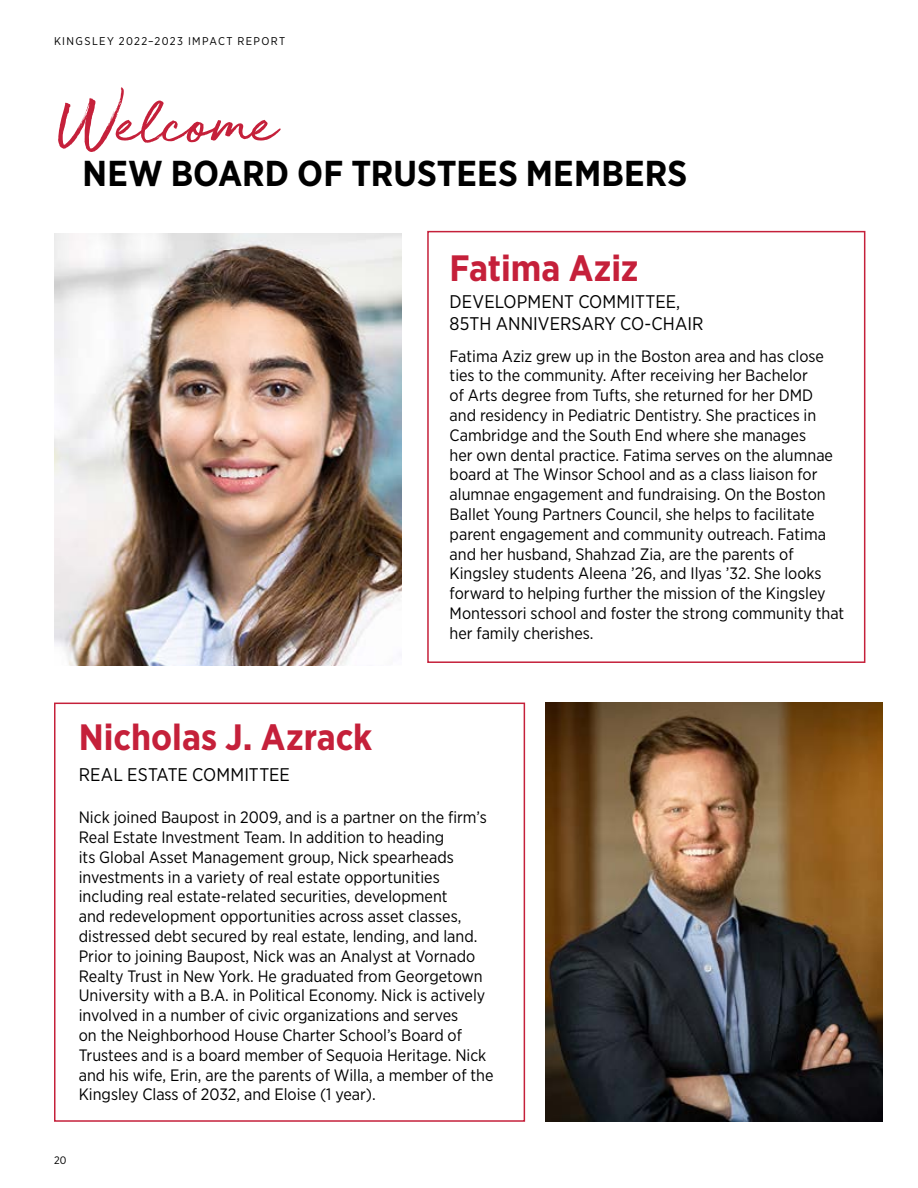
<style>
.page{position:relative;width:918px;height:1188px;background:#fff}
.page>*{position:absolute;margin:0;border:0;box-sizing:border-box;transform-origin:0 0}
.t1{font:72px "Golden Plains";color:#c5203a}
.t2{font:700 36.6px "Gotham Narrow";color:#c5203a}
.t3{font:700 36px "Gotham Narrow";letter-spacing:.005em;color:#000}
.t4{font:18.3px/22px "Gotham Narrow";letter-spacing:.005em;color:#000}
.t5{font:16.5px/19.8px "Gotham Narrow";color:#000}
.t6{font:11.25px "Gotham Narrow";letter-spacing:.125em;color:#000}
.t7{font:10.8px "Gotham Narrow";color:#000}
</style>
<div class="page">
<div style="left:54px;top:703px;width:471px;height:419px;background:#fff;border:2px solid #c5203a"></div>
<img style="left:545px;top:703px;width:338px;height:419px">
<div style="left:427px;top:231px;width:438px;height:432px;background:#fff;border:2px solid #c5203a"></div>
<img style="left:54px;top:234px;width:348px;height:432px">
<p class="t6" style="left:54px;top:34px;width:233px">KINGSLEY 2022–2023 IMPACT REPORT</p>
<h1 class="t1" style="left:54px;top:73px;width:224px">Welcome</h1>
<h3 class="t3" style="left:83px;top:150px;width:606px">NEW BOARD OF TRUSTEES MEMBERS</h3>
<h2 class="t2" style="left:450px;top:245px;width:190px">Fatima Aziz</h2>
<p class="t4" style="left:450px;top:290px;width:255px">DEVELOPMENT COMMITTEE,<br>85TH ANNIVERSARY CO-CHAIR</p>
<h2 class="t2" style="left:79px;top:714px;width:295px">Nicholas J. Azrack</h2>
<p class="t4" style="left:79px;top:763px;width:213px">REAL ESTATE COMMITTEE</p>
<p class="t5" style="left:450px;top:346px;width:396px">Fatima Aziz grew up in the Boston area and has close ties to the community. After receiving her Bachelor<br>of Arts degree from Tufts, she returned for her DMD<br>and residency in Pediatric Dentistry. She practices in Cambridge and the South End where she manages<br>her own dental practice. Fatima serves on the alumnae board at The Winsor School and as a class liaison for alumnae engagement and fundraising. On the Boston Ballet Young Partners Council, she helps to facilitate parent engagement and community outreach. Fatima and her husband, Shahzad Zia, are the parents of Kingsley students Aleena ’26, and Ilyas ’32. She looks forward to helping further the mission of the Kingsley Montessori school and foster the strong community that her family cherishes.</p>
<p class="t5" style="left:79px;top:807px;width:416px">Nick joined Baupost in 2009, and is a partner on the firm’s Real Estate Investment Team. In addition to heading<br>its Global Asset Management group, Nick spearheads investments in a variety of real estate opportunities including real estate-related securities, development<br>and redevelopment opportunities across asset classes, distressed debt secured by real estate, lending, and land.<br>Prior to joining Baupost, Nick was an Analyst at Vornado Realty Trust in New York. He graduated from Georgetown University with a B.A. in Political Economy. Nick is actively involved in a number of civic organizations and serves<br>on the Neighborhood House Charter School’s Board of Trustees and is a board member of Sequoia Heritage. Nick and his wife, Erin, are the parents of Willa, a member of the Kingsley Class of 2032, and Eloise (1 year).</p>
<p class="t7" style="left:54px;top:1153px;width:14px">20</p>
</div>
